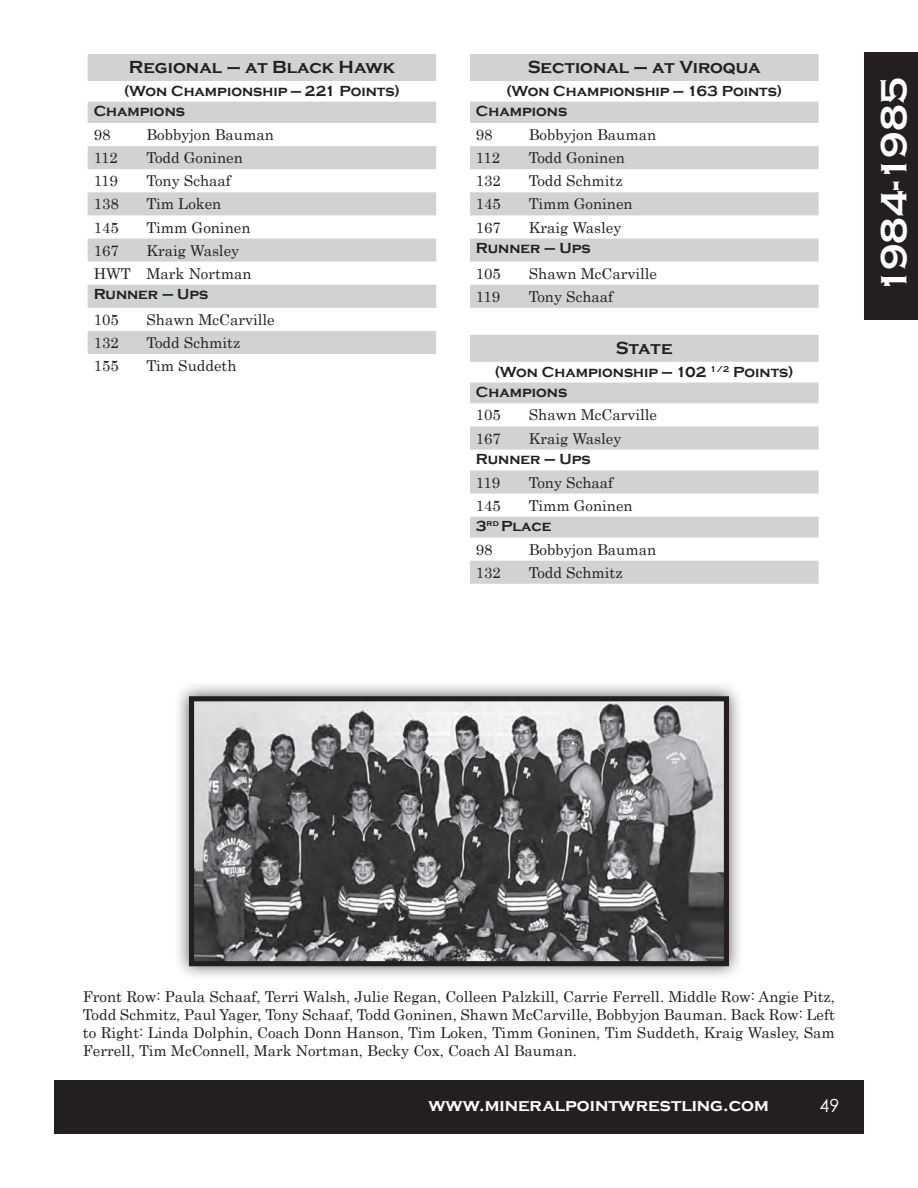
<style>
.page{position:relative;width:918px;height:1188px;background:#fff}
.page>*{position:absolute;margin:0;border:0;box-sizing:border-box;transform-origin:0 0}
.t1{font:700 37.5px "Copperplate Gothic";color:#fff}
.t2{font:700 18px "Copperplate Gothic";color:#231f20}
.t3{font:700 18px "Copperplate Gothic";color:#fff}
.t4{font:18px "Century Gothic";color:#fff}
.t5{font:15px/18px "Century";color:#231f20}
.t6{font:700 15px/20.7px "Copperplate Gothic";color:#231f20}
</style>
<div class="page">
<div style="left:54px;top:1080px;width:810px;height:54px;background:#231f20"></div>
<div style="left:864px;top:52px;width:54px;height:267px;background:#231f20"></div>
<svg style="left:88px;top:54px;width:348px;height:300px;fill:#d1d2d4"></svg>
<svg style="left:470px;top:54px;width:349px;height:254px;fill:#d1d2d4"></svg>
<svg style="left:470px;top:335px;width:349px;height:249px;fill:#d1d2d4"></svg>
<div style="left:173px;top:680px;width:570px;height:301px;background:#231f20;opacity:.75"></div>
<img style="left:195px;top:702px;width:528px;height:258px">
<div style="left:189px;top:696px;width:540px;height:270px;border:5px solid #231f20"></div>
<p class="t2" style="left:129px;top:57px;width:268px">Regional – at Black Hawk</p>
<p class="t6" style="left:94px;top:81px;width:308px;text-indent:31px">(Won Championship — 221 Points)<br>Champions</p>
<p class="t5" style="left:94px;top:124px;width:18px">98</p>
<p class="t5" style="left:146px;top:124px;width:129px">Bobbyjon Bauman</p>
<p class="t5" style="left:94px;top:147px;width:26px">112</p>
<p class="t5" style="left:146px;top:147px;width:98px">Todd Goninen</p>
<p class="t5" style="left:94px;top:171px;width:26px">119</p>
<p class="t5" style="left:146px;top:171px;width:86px">Tony Schaaf</p>
<p class="t5" style="left:94px;top:194px;width:27px">138</p>
<p class="t5" style="left:146px;top:194px;width:76px">Tim Loken</p>
<p class="t5" style="left:94px;top:217px;width:27px">145</p>
<p class="t5" style="left:146px;top:217px;width:106px">Timm Goninen</p>
<p class="t5" style="left:94px;top:240px;width:27px">167</p>
<p class="t5" style="left:94px;top:237px;width:160px;line-height:23.1px;text-indent:53px">Kraig Wasley<br>HWT Mark Nortman</p>
<p class="t6" style="left:94px;top:284px;width:116px">Runner – Ups</p>
<p class="t5" style="left:94px;top:309px;width:27px">105</p>
<p class="t5" style="left:146px;top:309px;width:130px">Shawn McCarville</p>
<p class="t5" style="left:94px;top:332px;width:27px">132</p>
<p class="t5" style="left:146px;top:332px;width:95px">Todd Schmitz</p>
<p class="t5" style="left:94px;top:355px;width:27px">155</p>
<p class="t5" style="left:146px;top:355px;width:92px">Tim Suddeth</p>
<p class="t2" style="left:528px;top:57px;width:235px">Sectional – at Viroqua</p>
<p class="t6" style="left:476px;top:81px;width:308px;text-indent:30px">(Won Championship — 163 Points)<br>Champions</p>
<p class="t5" style="left:476px;top:124px;width:18px">98</p>
<p class="t5" style="left:529px;top:124px;width:129px">Bobbyjon Bauman</p>
<p class="t5" style="left:476px;top:147px;width:26px">112</p>
<p class="t5" style="left:529px;top:148px;width:98px">Todd Goninen</p>
<p class="t5" style="left:476px;top:171px;width:27px">132</p>
<p class="t5" style="left:529px;top:171px;width:95px">Todd Schmitz</p>
<p class="t5" style="left:476px;top:194px;width:27px">145</p>
<p class="t5" style="left:529px;top:194px;width:106px">Timm Goninen</p>
<p class="t5" style="left:476px;top:217px;width:27px">167</p>
<p class="t5" style="left:529px;top:217px;width:94px">Kraig Wasley</p>
<p class="t6" style="left:476px;top:238px;width:116px">Runner – Ups</p>
<p class="t5" style="left:476px;top:263px;width:27px">105</p>
<p class="t5" style="left:529px;top:263px;width:130px">Shawn McCarville</p>
<p class="t5" style="left:476px;top:286px;width:26px">119</p>
<p class="t5" style="left:529px;top:286px;width:86px">Tony Schaaf</p>
<p class="t2" style="left:616px;top:338px;width:58px">State</p>
<p class="t6" style="left:476px;top:361px;width:319px;text-indent:19px">(Won Championship — 102 <sup>1/2</sup> Points)<br>Champions</p>
<p class="t5" style="left:476px;top:405px;width:27px">105</p>
<p class="t5" style="left:529px;top:405px;width:130px">Shawn McCarville</p>
<p class="t5" style="left:476px;top:428px;width:27px">167</p>
<p class="t5" style="left:529px;top:428px;width:94px">Kraig Wasley</p>
<p class="t6" style="left:476px;top:449px;width:116px">Runner – Ups</p>
<p class="t5" style="left:476px;top:472px;width:26px">119</p>
<p class="t5" style="left:529px;top:472px;width:86px">Tony Schaaf</p>
<p class="t5" style="left:476px;top:495px;width:27px">145</p>
<p class="t5" style="left:529px;top:495px;width:106px">Timm Goninen</p>
<p class="t6" style="left:476px;top:516px;width:77px">3<sup>rd</sup> Place</p>
<p class="t5" style="left:476px;top:539px;width:18px">98</p>
<p class="t5" style="left:529px;top:539px;width:129px">Bobbyjon Bauman</p>
<p class="t5" style="left:476px;top:562px;width:27px">132</p>
<p class="t5" style="left:529px;top:562px;width:95px">Todd Schmitz</p>
<h1 class="t1" style="left:873px;top:294px;width:218px;rotate:-90deg">1984-1985</h1>
<p class="t5" style="left:83px;top:986px;width:754px;text-align:justify">Front Row: Paula Schaaf, Terri Walsh, Julie Regan, Colleen Palzkill, Carrie Ferrell. Middle Row: Angie Pitz, Todd Schmitz, Paul Yager, Tony Schaaf, Todd Goninen, Shawn McCarville, Bobbyjon Bauman. Back Row: Left to Right: Linda Dolphin, Coach Donn Hanson, Tim Loken, Timm Goninen, Tim Suddeth, Kraig Wasley, Sam Ferrell, Tim McConnell, Mark Nortman, Becky Cox, Coach Al Bauman.</p>
<p class="t3" style="left:428px;top:1096px;width:342px">www.mineralpointwrestling.com</p>
<p class="t4" style="left:819px;top:1093px;width:21px">49</p>
</div>
